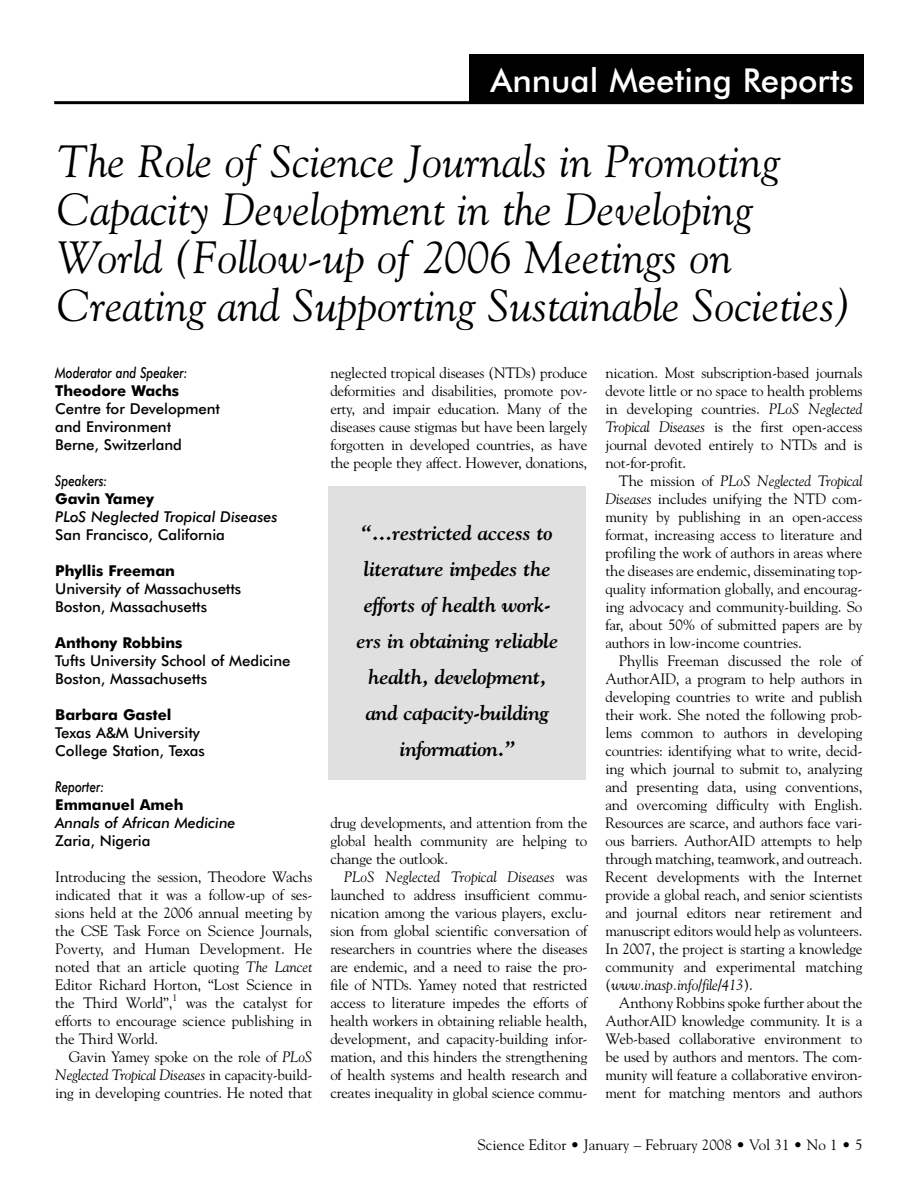
<style>
.page{position:relative;width:918px;height:1188px;background:#fff}
.page>*{position:absolute;margin:0;border:0;box-sizing:border-box;transform-origin:0 0}
.t1{font:italic 45px/48px "Goudy";color:#000}
.t2{font:500 33px "Futura BT";color:#fff}
.t3{font:italic 700 21px/36px "Goudy";letter-spacing:-.015em;color:#000;text-align:center}
.t4{font:15px/18px "Goudy";letter-spacing:-.015em;color:#000;text-align:justify}
.t5{font:500 15px/18px "Futura BT";letter-spacing:-.005em;color:#000}
.t6{font:700 15px "Futura BT";letter-spacing:-.005em;color:#000}
.t7{font:italic 500 15px "Futura BT";letter-spacing:-.005em;color:#000}
.t8{font:italic 500 15px "Futura BT";letter-spacing:-.005em;color:#000;scale:.8 1}
.t9{font:9.75px "Goudy";color:#000}
.s1{font-style:italic}
</style>
<div class="page">
<hr style="left:54px;top:101px;width:810px;height:3px;background:#000">
<div style="left:470px;top:54px;width:394px;height:50px;background:#000"></div>
<div style="left:328px;top:486px;width:258px;height:294px;background:#e0e0e0"></div>
<h2 class="t2" style="left:491px;top:66px;width:365px">Annual Meeting Reports</h2>
<h1 class="t1" style="left:58px;top:139px;width:796px">The Role of Science Journals in Promoting Capacity Development in the Developing World (Follow-up of 2006 Meetings on Creating and Supporting Sustainable Societies)</h1>
<p class="t8" style="left:55px;top:366px;width:167px">Moderator and Speaker:</p>
<p class="t6" style="left:55px;top:384px;width:125px">Theodore Wachs</p>
<p class="t5" style="left:55px;top:401px;width:166px">Centre for Development and Environment<br>Berne, Switzerland</p>
<p class="t8" style="left:55px;top:474px;width:67px">Speakers:</p>
<p class="t6" style="left:55px;top:492px;width:100px">Gavin Yamey</p>
<p class="t7" style="left:55px;top:510px;width:224px">PLoS Neglected Tropical Diseases</p>
<p class="t5" style="left:55px;top:527px;width:171px">San Francisco, California</p>
<p class="t6" style="left:55px;top:564px;width:121px">Phyllis Freeman</p>
<p class="t5" style="left:55px;top:581px;width:188px">University of Massachusetts<br>Boston, Massachusetts</p>
<p class="t6" style="left:55px;top:636px;width:129px">Anthony Robbins</p>
<p class="t5" style="left:55px;top:653px;width:237px">Tufts University School of Medicine<br>Boston, Massachusetts</p>
<p class="t6" style="left:55px;top:708px;width:118px">Barbara Gastel</p>
<p class="t5" style="left:55px;top:725px;width:151px">Texas A&amp;M University<br>College Station, Texas</p>
<p class="t8" style="left:55px;top:780px;width:63px">Reporter:</p>
<p class="t6" style="left:55px;top:798px;width:130px">Emmanuel Ameh</p>
<p class="t7" style="left:55px;top:816px;width:182px">Annals of African Medicine</p>
<p class="t5" style="left:55px;top:833px;width:97px">Zaria, Nigeria</p>
<p class="t4" style="left:55px;top:868px;width:259px">Introducing the session, Theodore Wachs indicated that it was a follow-up of ses&shy;sions held at the 2006 annual meeting by the CSE Task Force on Science Journals, Poverty, and Human Development. He noted that an article quoting <span class="s1">The Lancet </span>Editor Richard Horton, “Lost Science in the Third World”,</p>
<p class="t9" style="left:173px;top:993px;width:6px">1</p>
<p class="t4" style="left:55px;top:994px;width:259px;text-indent:130px">was the catalyst for efforts to encourage science publishing in the Third World.</p>
<p class="t4" style="left:55px;top:1048px;width:259px;text-indent:13px">Gavin Yamey spoke on the role of <span class="s1">PLoS Neglected Tropical Diseases</span> in capacity-build&shy;ing in developing countries. He noted that</p>
<p class="t4" style="left:330px;top:364px;width:259px">neglected tropical diseases (NTDs) produce deformities and disabilities, promote pov&shy;erty, and impair education. Many of the diseases cause stigmas but have been largely forgotten in developed countries, as have the people they affect. However, donations,</p>
<h3 class="t3" style="left:357px;top:516px;width:203px">“...restricted access to literature impedes the efforts of health work&shy;ers in obtaining reliable health, development, and capacity-building information.”</h3>
<p class="t4" style="left:330px;top:815px;width:259px">drug developments, and attention from the global health community are helping to change the outlook.</p>
<p class="t4" style="left:330px;top:869px;width:259px;text-indent:14px"><span class="s1">PLoS Neglected Tropical Diseases</span> was launched to address insufficient commu&shy;nication among the various players, exclu&shy;sion from global scientific conversation of researchers in countries where the diseases are endemic, and a need to raise the pro&shy;file of NTDs. Yamey noted that restricted access to literature impedes the efforts of health workers in obtaining reliable health, development, and capacity-building infor&shy;mation, and this hinders the strengthening of health systems and health research and creates inequality in global science commu-</p>
<p class="t4" style="left:605px;top:364px;width:259px">nication. Most subscription-based journals devote little or no space to health problems in developing countries. <span class="s1">PLoS Neglected Tropical Diseases</span> is the first open-access journal devoted entirely to NTDs and is not-for-profit.</p>
<p class="t4" style="left:605px;top:473px;width:259px;text-indent:14px">The mission of <span class="s1">PLoS Neglected Tropical Diseases</span> includes unifying the NTD com&shy;munity by publishing in an open-access format, increasing access to literature and profiling the work of authors in areas where the diseases are endemic, disseminating top&shy;quality information globally, and encourag&shy;ing advocacy and community-building. So far, about 50% of submitted papers are by authors in low-income countries.</p>
<p class="t4" style="left:605px;top:653px;width:259px;text-indent:14px">Phyllis Freeman discussed the role of AuthorAID, a program to help authors in developing countries to write and publish their work. She noted the following prob&shy;lems common to authors in developing countries: identifying what to write, decid&shy;ing which journal to submit to, analyzing and presenting data, using conventions, and overcoming difficulty with English.<br>Resources are scarce, and authors face vari&shy;ous barriers. AuthorAID attempts to help through matching, teamwork, and outreach.<br>Recent developments with the Internet provide a global reach, and senior scientists and journal editors near retirement and manuscript editors would help as volunteers.<br>In 2007, the project is starting a knowledge community and experimental matching (<span class="s1">www.inasp.info/file/413</span>).</p>
<p class="t4" style="left:605px;top:995px;width:259px;text-indent:14px">Anthony Robbins spoke further about the AuthorAID knowledge community. It is a Web-based collaborative environment to be used by authors and mentors. The com&shy;munity will feature a collaborative environ&shy;ment for matching mentors and authors</p>
<p class="t4" style="left:477px;top:1137px;width:387px">Science Editor • January – February 2008 • Vol 31 • No 1 • 5</p>
</div>
